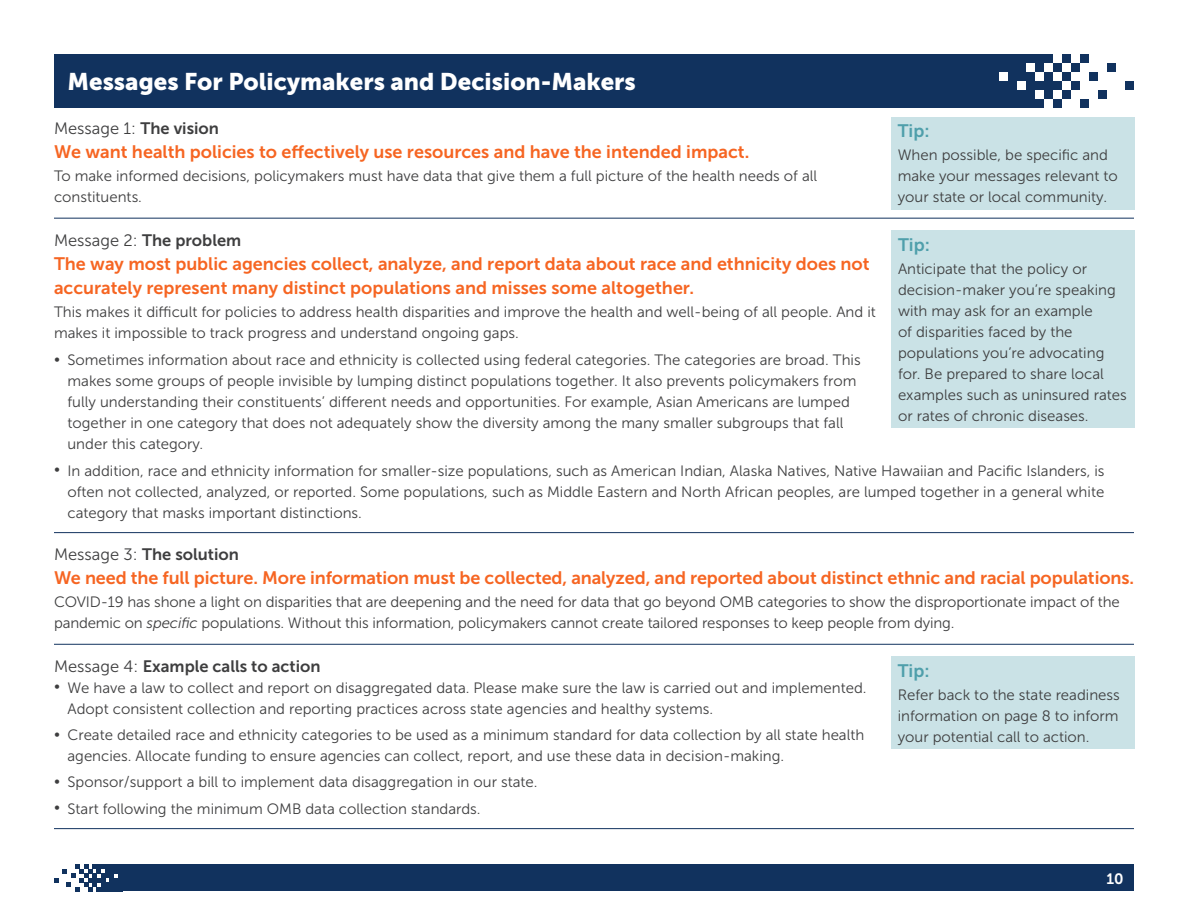
<style>
.page{position:relative;width:1188px;height:918px;background:#fff}
.page>*{position:absolute;margin:0;border:0;box-sizing:border-box;transform-origin:0 0}
.Intro_text{font:24px "Museo Sans 900";color:#fff}
.Message{font:18px/24px "Museo Sans 700";color:#f66522}
.Inline_heading{font:18px "Museo Sans 700";color:#4f9fab}
.Message-2{font:16.5px "Museo Sans 700";color:#3e3e3f}
.Message-3{font:16.5px "Museo Sans 300";color:#3e3e3f}
.Message_Content{font:15px/21px "Museo Sans 300";color:#3e3e3f}
.Box_body{font:15px/21px "Museo Sans 300";color:#3e3e3f}
.t1{font:15px "Museo Sans 700";color:#fff}
.s1{font-family:"Museo Sans 700"}
.s2{font-family:"Museo Sans 300"}
.s3{font-style:italic}
</style>
<div class="page">
<div style="left:122px;top:864px;width:1012px;height:27px;background:#11325e"></div>
<svg style="left:54px;top:864px;width:68px;height:27px"></svg>
<div style="left:54px;top:54px;width:1008px;height:54px;background:#11325e"></div>
<div style="left:1053px;top:99px;width:9px;height:9px;background:#11325e"></div>
<div style="left:1062px;top:54px;width:9px;height:9px;background:#11325e"></div>
<div style="left:1062px;top:72px;width:9px;height:9px;background:#11325e"></div>
<div style="left:1062px;top:90px;width:9px;height:9px;background:#11325e"></div>
<div style="left:1071px;top:63px;width:9px;height:9px;background:#11325e"></div>
<div style="left:1071px;top:81px;width:9px;height:9px;background:#11325e"></div>
<div style="left:1080px;top:54px;width:9px;height:9px;background:#11325e"></div>
<div style="left:1080px;top:99px;width:9px;height:9px;background:#11325e"></div>
<div style="left:1089px;top:72px;width:9px;height:9px;background:#11325e"></div>
<div style="left:1098px;top:90px;width:9px;height:9px;background:#11325e"></div>
<div style="left:1107px;top:63px;width:9px;height:9px;background:#11325e"></div>
<div style="left:1125px;top:81px;width:9px;height:9px;background:#11325e"></div>
<hr style="left:54px;top:218px;width:1080px;height:1px;background:#11325e">
<hr style="left:54px;top:532px;width:1080px;height:1px;background:#11325e">
<hr style="left:54px;top:644px;width:1080px;height:1px;background:#11325e">
<hr style="left:54px;top:828px;width:1080px;height:1px;background:#11325e">
<div style="left:891px;top:117px;width:243px;height:92px;background:#cae2e6"></div>
<div style="left:891px;top:230px;width:243px;height:198px;background:#cae2e6"></div>
<div style="left:891px;top:656px;width:243px;height:92px;background:#cae2e6"></div>
<p class="Intro_text" style="left:68px;top:68px;width:570px">Messages For Policymakers and Decision-Makers</p>
<p class="Message-3" style="left:54px;top:119px;width:167px">Message 1: <span class="s1">The vision</span></p>
<p class="Message" style="left:54px;top:140px;width:697px">We want health policies to effectively use resources and have the intended impact.</p>
<p class="Message_Content" style="left:54px;top:165px;width:765px">To make informed decisions, policymakers must have data that give them a full picture of the health needs of all constituents.</p>
<p class="Message-2" style="left:54px;top:231px;width:189px"><span class="s2">Message 2:</span> The problem</p>
<p class="Message" style="left:54px;top:251px;width:817px">The way most public agencies collect, analyze, and report data about race and ethnicity does not accurately represent many distinct populations and misses some altogether.</p>
<p class="Message_Content" style="left:54px;top:301px;width:823px">This makes it difficult for policies to address health disparities and improve the health and well-being of all people. And it makes it impossible to track progress and understand ongoing gaps.</p>
<p class="Message_Content" style="left:68px;top:350px;width:795px;text-indent:-14px">• Sometimes information about race and ethnicity is collected using federal categories. The categories are broad. This makes some groups of people invisible by lumping distinct populations together. It also prevents policymakers from fully understanding their constituents’ different needs and opportunities. For example, Asian Americans are lumped together in one category that does not adequately show the diversity among the many smaller subgroups that fall under this category.</p>
<p class="Message_Content" style="left:68px;top:460px;width:1039px;text-align:justify;text-indent:-14px">• In addition, race and ethnicity information for smaller-size populations, such as American Indian, Alaska Natives, Native Hawaiian and Pacific Islanders, is often not collected, analyzed, or reported. Some populations, such as Middle Eastern and North African peoples, are lumped together in a general white category that masks important distinctions.</p>
<p class="Message-2" style="left:54px;top:545px;width:186px"><span class="s2">Message 3:</span> The solution</p>
<p class="Message" style="left:54px;top:566px;width:1082px">We need the full picture. More information must be collected, analyzed, and reported about distinct ethnic and racial populations.</p>
<p class="Message_Content" style="left:54px;top:592px;width:1067px">COVID-19 has shone a light on disparities that are deepening and the need for data that go beyond OMB categories to show the disproportionate impact of the pandemic on <span class="s3">specific</span> populations. Without this information, policymakers cannot create tailored responses to keep people from dying.</p>
<p class="Message-2" style="left:54px;top:657px;width:268px"><span class="s2">Message 4:</span> Example calls to action</p>
<p class="Message_Content" style="left:68px;top:677px;width:801px;text-indent:-14px">• We have a law to collect and report on disaggregated data. Please make sure the law is carried out and implemented.<br>Adopt consistent collection and reporting practices across state agencies and healthy systems.</p>
<p class="Message_Content" style="left:68px;top:725px;width:798px;text-indent:-14px">• Create detailed race and ethnicity categories to be used as a minimum standard for data collection by all state health agencies. Allocate funding to ensure agencies can collect, report, and use these data in decision-making.</p>
<p class="Message_Content" style="left:54px;top:772px;width:485px">• Sponsor/support a bill to implement data disaggregation in our state.</p>
<p class="Message_Content" style="left:54px;top:798px;width:428px">• Start following the minimum OMB data collection standards.</p>
<p class="Inline_heading" style="left:898px;top:121px;width:33px">Tip:</p>
<p class="Box_body" style="left:898px;top:145px;width:222px">When possible, be specific and make your messages relevant to your state or local community.</p>
<p class="Inline_heading" style="left:898px;top:234px;width:33px">Tip:</p>
<p class="Box_body" style="left:898px;top:258px;width:230px">Anticipate that the policy or decision-maker you’re speaking with may ask for an example<br>of disparities faced by the populations you’re advocating for. Be prepared to share local examples such as uninsured rates or rates of chronic diseases.</p>
<p class="Inline_heading" style="left:898px;top:660px;width:33px">Tip:</p>
<p class="Box_body" style="left:898px;top:684px;width:224px;text-align:justify">Refer back to the state readiness information on page 8 to inform your potential call to action.</p>
<p class="t1" style="left:1106px;top:871px;width:19px">10</p>
</div>
